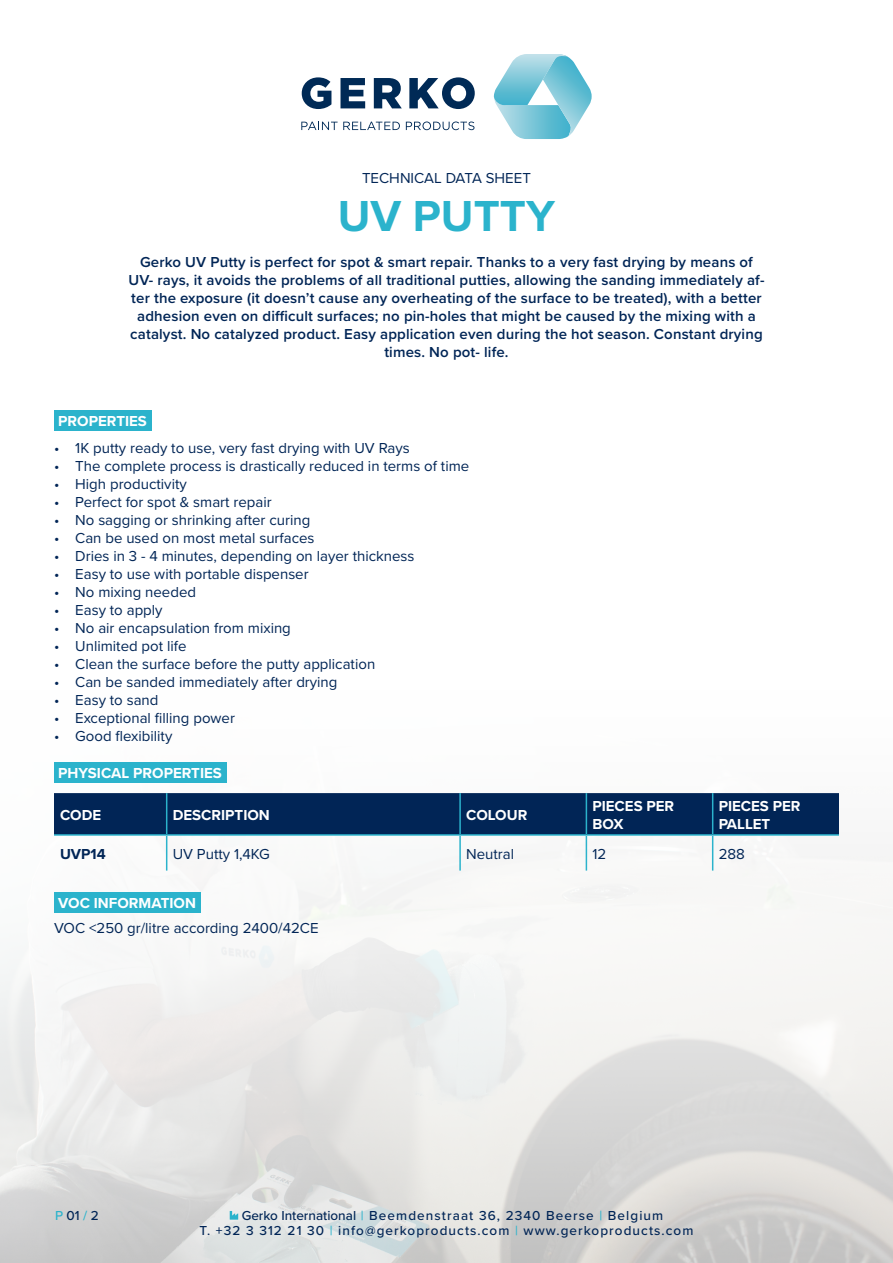
<style>
.page{position:relative;width:893px;height:1263px;background:#fff}
.page>*{position:absolute;margin:0;border:0;box-sizing:border-box;transform-origin:0 0}
.t1{font:700 45px "Proxima Nova";color:#2bb3cc}
.Alineastijl{font:15px "Proxima Nova";color:#012556}
.t2{font:600 15px/18px "Proxima Nova";letter-spacing:.01em;color:#012556;text-align:center}
.t3{font:700 15px/18px "Proxima Nova";color:#fff}
.t4{font:700 15px "Proxima Nova";color:#012556}
.t5{font:500 13.5px/15px "Proxima Nova";letter-spacing:.08em;color:#012556}
.s1{color:#2bb3cc}
</style>
<div class="page">
<svg style="left:301px;top:122px;width:99px;height:8px"></svg>
<svg style="left:406px;top:122px;width:68px;height:8px"></svg>
<svg style="left:302px;top:77px;width:29px;height:32px"></svg>
<svg style="left:340px;top:78px;width:25px;height:30px"></svg>
<svg style="left:374px;top:78px;width:28px;height:30px"></svg>
<svg style="left:409px;top:77px;width:66px;height:32px"></svg>
<svg style="left:494px;top:54px;width:98px;height:85px"></svg>
<img style="left:0;top:762px;width:893px;height:501px">
<svg style="left:230px;top:1211px;width:8px;height:8px"></svg>
<div style="left:54px;top:762px;width:172px;height:20px;background:#2bb3cc"></div>
<div style="left:54px;top:410px;width:97px;height:20px;background:#2bb3cc"></div>
<div style="left:54px;top:793px;width:785px;height:41px;background:#012556"></div>
<hr style="left:166px;top:793px;width:1px;height:41px;background:#2bb3cc">
<hr style="left:459px;top:793px;width:2px;height:41px;background:#2bb3cc">
<hr style="left:586px;top:793px;width:1px;height:41px;background:#2bb3cc">
<hr style="left:712px;top:793px;width:1px;height:41px;background:#2bb3cc">
<hr style="left:166px;top:836px;width:1px;height:34px;background:#2bb3cc">
<hr style="left:459px;top:836px;width:2px;height:34px;background:#2bb3cc">
<hr style="left:586px;top:836px;width:1px;height:34px;background:#2bb3cc">
<hr style="left:712px;top:836px;width:1px;height:34px;background:#2bb3cc">
<hr style="left:54px;top:834px;width:113px;height:2px;background:#2bb3cc">
<hr style="left:167px;top:834px;width:293px;height:2px;background:#2bb3cc">
<hr style="left:460px;top:834px;width:126px;height:2px;background:#2bb3cc">
<hr style="left:586px;top:834px;width:127px;height:2px;background:#2bb3cc">
<hr style="left:713px;top:834px;width:126px;height:2px;background:#2bb3cc">
<div style="left:54px;top:892px;width:146px;height:20px;background:#2bb3cc"></div>
<p class="Alineastijl" style="left:362px;top:167px;width:170px">TECHNICAL DATA SHEET</p>
<p class="t1" style="left:338px;top:182px;width:219px">UV PUTTY</p>
<p class="t2" style="left:128px;top:252px;width:637px">Gerko UV Putty is perfect for spot &amp; smart repair. Thanks to a very fast drying by means of UV- rays, it avoids the problems of all traditional putties, allowing the sanding immediately af&shy;ter the exposure (it doesn’t cause any overheating of the surface to be treated), with a better adhesion even on difficult surfaces; no pin-holes that might be caused by the mixing with a catalyst. No catalyzed product. Easy application even during the hot season. Constant drying times. No pot- life.</p>
<p class="t3" style="left:58px;top:412px;width:90px">PROPERTIES</p>
<p class="Alineastijl" style="left:54px;top:437px;width:357px">• 1K putty ready to use, very fast drying with UV Rays</p>
<p class="Alineastijl" style="left:54px;top:455px;width:417px">• The complete process is drastically reduced in terms of time</p>
<p class="Alineastijl" style="left:54px;top:473px;width:134px">• High productivity</p>
<p class="Alineastijl" style="left:54px;top:491px;width:219px">• Perfect for spot &amp; smart repair</p>
<p class="Alineastijl" style="left:54px;top:509px;width:258px">• No sagging or shrinking after curing</p>
<p class="Alineastijl" style="left:54px;top:527px;width:262px">• Can be used on most metal surfaces</p>
<p class="Alineastijl" style="left:54px;top:545px;width:362px">• Dries in 3 - 4 minutes, depending on layer thickness</p>
<p class="Alineastijl" style="left:54px;top:563px;width:256px">• Easy to use with portable dispenser</p>
<p class="Alineastijl" style="left:54px;top:581px;width:144px">• No mixing needed</p>
<p class="Alineastijl" style="left:54px;top:599px;width:110px">• Easy to apply</p>
<p class="Alineastijl" style="left:54px;top:617px;width:238px">• No air encapsulation from mixing</p>
<p class="Alineastijl" style="left:54px;top:635px;width:134px">• Unlimited pot life</p>
<p class="Alineastijl" style="left:54px;top:653px;width:323px">• Clean the surface before the putty application</p>
<p class="Alineastijl" style="left:54px;top:671px;width:285px">• Can be sanded immediately after drying</p>
<p class="Alineastijl" style="left:54px;top:689px;width:106px">• Easy to sand</p>
<p class="Alineastijl" style="left:54px;top:707px;width:182px">• Exceptional filling power</p>
<p class="Alineastijl" style="left:54px;top:725px;width:120px">• Good flexibility</p>
<p class="t3" style="left:58px;top:764px;width:165px">PHYSICAL PROPERTIES</p>
<p class="t3" style="left:60px;top:806px;width:43px">CODE</p>
<p class="t3" style="left:173px;top:806px;width:99px">DESCRIPTION</p>
<p class="t3" style="left:466px;top:806px;width:63px">COLOUR</p>
<p class="t3" style="left:592px;top:797px;width:83px">PIECES PER<br>BOX</p>
<p class="t3" style="left:719px;top:797px;width:83px">PIECES PER<br>PALLET</p>
<p class="t4" style="left:60px;top:842px;width:47px">UVP14</p>
<p class="Alineastijl" style="left:173px;top:842px;width:99px">UV Putty 1,4KG</p>
<p class="Alineastijl" style="left:466px;top:842px;width:49px">Neutral</p>
<p class="Alineastijl" style="left:592px;top:842px;width:15px">12</p>
<p class="Alineastijl" style="left:719px;top:842px;width:28px">288</p>
<p class="t3" style="left:58px;top:894px;width:139px">VOC INFORMATION</p>
<p class="Alineastijl" style="left:54px;top:917px;width:266px">VOC &lt;250 gr/litre according 2400/42CE</p>
<p class="t5" style="left:55px;top:1207px;width:45px"><span class="s1">P</span> 01 <span class="s1">/</span> 2</p>
<p class="t5" style="left:199px;top:1207px;width:495px;text-indent:42px">Gerko International <span class="s1">|</span> Beemdenstraat 36, 2340 Beerse <span class="s1">|</span> Belgium<br>T. +32 3 312 21 30 <span class="s1">|</span> info@gerkoproducts.com <span class="s1">|</span> www.gerkoproducts.com</p>
</div>
